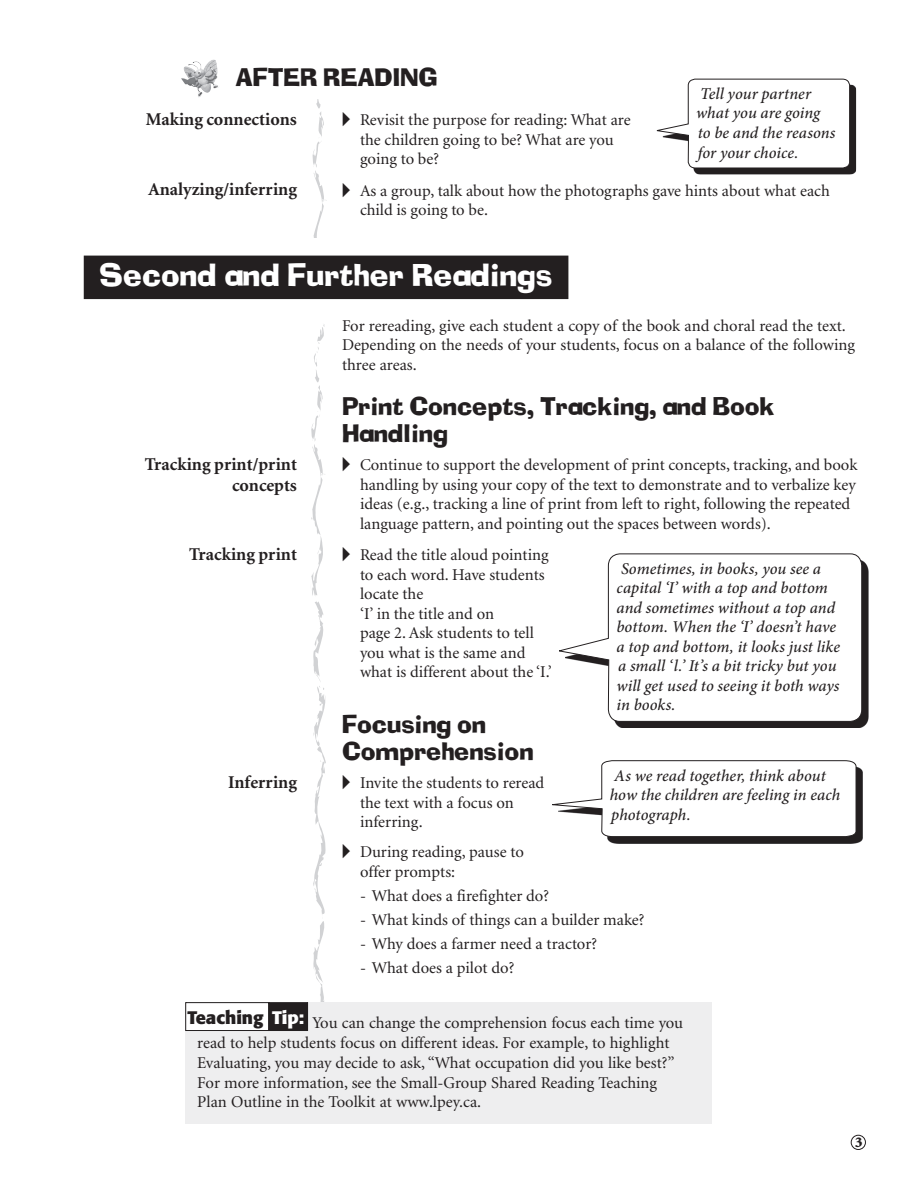
<style>
.page{position:relative;width:918px;height:1188px;background:#fff}
.page>*{position:absolute;margin:0;border:0;box-sizing:border-box;transform-origin:0 0}
.t1{font:30px "Neo Ad Lib";color:#fff}
.t2{font:24px/27px "Neo Ad Lib";color:#231f20}
.t3{font:700 18px/21px "Minion";color:#231f20;text-align:right}
.t4{font:700 18px "Formata";color:#231f20}
.t5{font:16.5px/19.5px "Minion";color:#231f20}
.t6{font:italic 500 16.5px/19.5px "Minion Pro";color:#231f20}
.t7{font:900 15px "Minion";color:#231f20}
.s1{font-family:"European Pi Three"}
.s2{color:#fff}
</style>
<div class="page">
<svg style="left:312px;top:99px;width:15px;height:139px"></svg>
<img style="left:181px;top:60px;width:32px;height:31px">
<svg style="left:311px;top:324px;width:15px;height:678px"></svg>
<div style="left:84px;top:256px;width:484px;height:43px;background:#231f20"></div>
<svg style="left:559px;top:553px;width:303px;height:175px"></svg>
<img style="left:850px;top:85px;width:6px;height:90px">
<svg style="left:656px;top:78px;width:194px;height:97px"></svg>
<svg style="left:552px;top:760px;width:305px;height:84px"></svg>
<svg style="left:185px;top:1002px;width:681px;height:148px"></svg>
<h2 class="t2" style="left:236px;top:67px;width:203px">AFTER READING</h2>
<p class="t6" style="left:696px;top:85px;width:141px">Tell your partner what you are going to be and the reasons for your choice.</p>
<p class="t3" style="left:146px;top:110px;width:153px">Making connections</p>
<p class="t5" style="left:360px;top:112px;width:272px;text-indent:-18px"><span class="s1">-</span> Revisit the purpose for reading: What are the children going to be? What are you going to be?</p>
<p class="t5" style="left:360px;top:182px;width:471px;text-indent:-18px"><span class="s1">-</span> As a group, talk about how the photographs gave hints about what each child is going to be.</p>
<p class="t3" style="left:148px;top:181px;width:150px">Analyzing/inferring</p>
<h1 class="t1" style="left:100px;top:264px;width:454px">Second and Further Readings</h1>
<p class="t3" style="left:145px;top:455px;width:154px">Tracking print/print concepts</p>
<p class="t3" style="left:189px;top:545px;width:109px">Tracking print</p>
<p class="t3" style="left:228px;top:773px;width:70px">Inferring</p>
<p class="t5" style="left:342px;top:317px;width:515px">For rereading, give each student a copy of the book and choral read the text.<br>Depending on the needs of your students, focus on a balance of the following three areas.</p>
<h2 class="t2" style="left:342px;top:395px;width:434px">Print Concepts, Tracking, and Book<br>Handling</h2>
<p class="t5" style="left:360px;top:457px;width:499px;text-indent:-18px"><span class="s1">-</span> Continue to support the development of print concepts, tracking, and book handling by using your copy of the text to demonstrate and to verbalize key ideas (e.g., tracking a line of print from left to right, following the repeated language pattern, and pointing out the spaces between words).</p>
<p class="t5" style="left:360px;top:547px;width:193px;text-indent:-18px"><span class="s1">-</span> Read the title aloud pointing to each word. Have students locate the<br>‘I’ in the title and on<br>page 2. Ask students to tell you what is the same and what is different about the ‘I.’</p>
<h2 class="t2" style="left:342px;top:713px;width:193px">Focusing on<br>Comprehension</h2>
<p class="t5" style="left:360px;top:775px;width:186px;text-indent:-18px"><span class="s1">-</span> Invite the students to reread the text with a focus on inferring.</p>
<p class="t5" style="left:360px;top:844px;width:165px;text-indent:-18px"><span class="s1">-</span> During reading, pause to offer prompts:</p>
<p class="t5" style="left:360px;top:887px;width:191px">- What does a firefighter do?</p>
<p class="t5" style="left:360px;top:911px;width:286px">- What kinds of things can a builder make?</p>
<p class="t5" style="left:360px;top:935px;width:239px">- Why does a farmer need a tractor?</p>
<p class="t5" style="left:360px;top:959px;width:156px">- What does a pilot do?</p>
<p class="t6" style="left:617px;top:560px;width:225px">Sometimes, in books, you see a capital ‘I’ with a top and bottom and sometimes without a top and bottom. When the ‘I’ doesn’t have a top and bottom, it looks just like a small ‘l.’ It’s a bit tricky but you will get used to seeing it both ways in books.</p>
<p class="t6" style="left:610px;top:767px;width:232px">As we read together, think about how the children are feeling in each photograph.</p>
<p class="t4" style="left:188px;top:1009px;width:118px">Teaching <span class="s2">Tip:</span></p>
<p class="t5" style="left:197px;top:1014px;width:487px;text-indent:115px">You can change the comprehension focus each time you read to help students focus on different ideas. For example, to highlight Evaluating, you may decide to ask, “What occupation did you like best?” For more information, see the Small-Group Shared Reading Teaching Plan Outline in the Toolkit at www.lpey.ca.</p>
<p class="t7" style="left:855px;top:1136px;width:9px">3</p>
</div>
